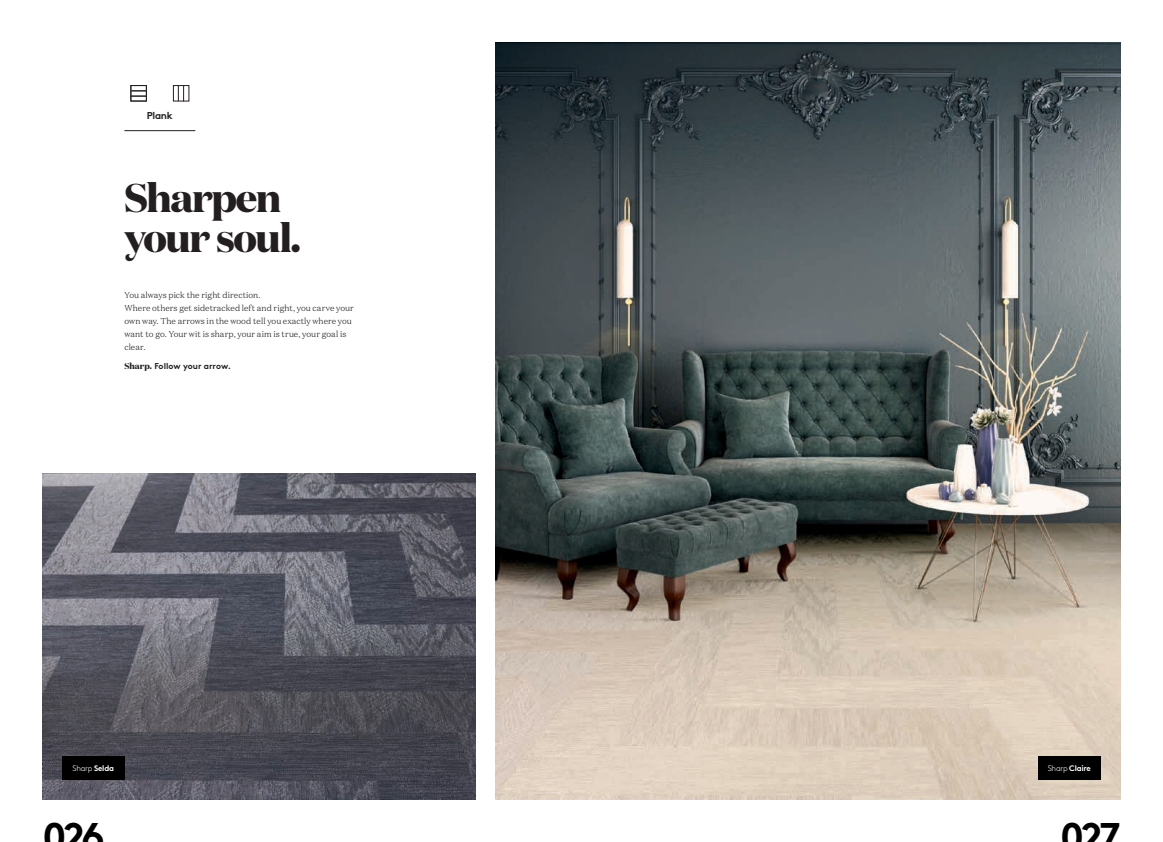
<style>
.page{position:relative;width:1163px;height:842px;background:#fff}
.page>*{position:absolute;margin:0;border:0;box-sizing:border-box;transform-origin:0 0}
.t1{font:700 40px/40px "Domaine Disp";letter-spacing:-.035em;color:#231f20}
.t2{font:700 40px "Brown";letter-spacing:-.09em;color:#000}
.t3{font:700 10px "Brown";letter-spacing:-.025em;color:#231f20}
.t4{font:300 8.5px/13px "Domaine Text";letter-spacing:.005em;color:#231f20}
.t5{font:700 8.5px "Brown";color:#231f20}
.t6{font:700 8px "Brown";letter-spacing:-.03em;color:#fff}
.t7{font:300 8px "Brown";letter-spacing:-.03em;color:#fff}
.s1{font-family:"Domaine Disp"}
.s2{font-weight:700}
.s3{font-weight:300}
</style>
<div class="page">
<hr style="left:124px;top:130px;width:71px;height:1px;background:#231f20">
<img style="left:495px;top:43px;width:625px;height:756px">
<div style="left:1037px;top:756px;width:63px;height:23px;background:#000"></div>
<svg style="left:43px;top:473px;width:432px;height:326px;background:#5a5b64"></svg>
<div style="left:173px;top:85px;width:16px;height:17px;border:1px solid #231f20"></div>
<svg style="left:178px;top:85px;width:6px;height:17px"></svg>
<div style="left:62px;top:756px;width:62px;height:23px;background:#000"></div>
<div style="left:130px;top:85px;width:17px;height:17px;border:1px solid #231f20"></div>
<svg style="left:131px;top:90px;width:16px;height:7px"></svg>
<p class="t3" style="left:147px;top:107px;width:28px">Plank</p>
<h1 class="t1" style="left:124px;top:177px;width:178px">Sharpen your soul.</h1>
<p class="t4" style="left:124px;top:288px;width:231px">You always pick the right direction.<br>Where others get sidetracked left and right, you carve your own way. The arrows in the wood tell you exactly where you want to go. Your wit is sharp, your aim is true, your goal is clear.</p>
<p class="t5" style="left:124px;top:359px;width:108px"><span class="s1">Sharp.</span> Follow your arrow.</p>
<p class="t7" style="left:72px;top:762px;width:43px">Sharp <span class="s2">Selda</span></p>
<p class="t6" style="left:1047px;top:762px;width:45px"><span class="s3">Sharp</span> Claire</p>
<h1 class="t2" style="left:43px;top:804px;width:64px">026</h1>
<h1 class="t2" style="left:1059px;top:804px;width:62px">027</h1>
</div>
